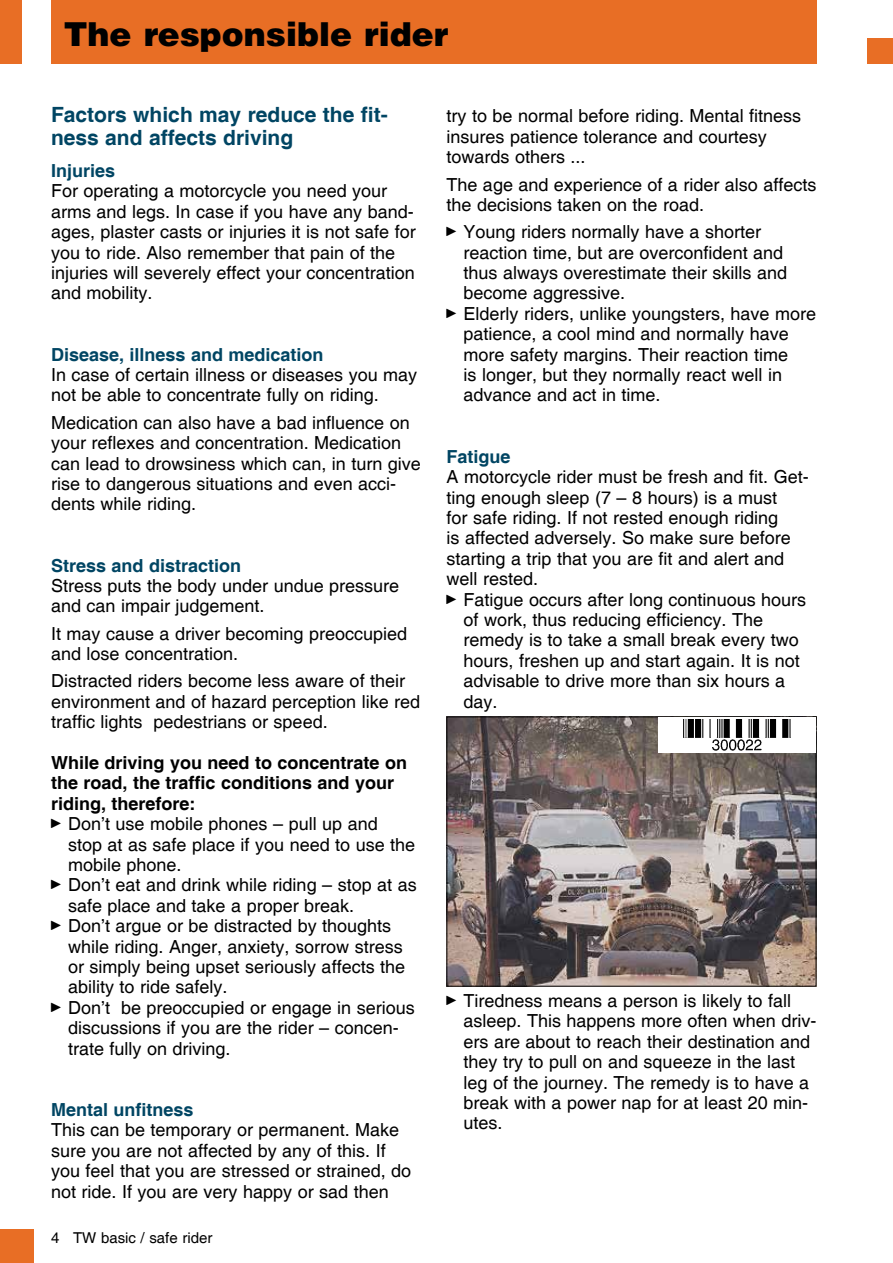
<style>
.page{position:relative;width:893px;height:1263px;background:#fff}
.page>*{position:absolute;margin:0;border:0;box-sizing:border-box;transform-origin:0 0}
.t1{font:900 33px "Helvetica";color:#000}
.t2{font:700 21px/22.5px "Helvetica";color:#004563}
.t3{font:18px/20.4px "Helvetica";color:#000}
.t4{font:700 18px/20.4px "Helvetica";color:#000}
.t5{font:700 18px "Helvetica";color:#004563}
.t6{font:15px "Helvetica";color:#000}
</style>
<div class="page">
<div style="left:0;top:1229px;width:34px;height:34px;background:#e86e25"></div>
<div style="left:867px;top:38px;width:26px;height:26px;background:#e86e25"></div>
<div style="left:51px;top:0;width:765px;height:64px;background:#e86e25"></div>
<div style="left:0;top:0;width:21px;height:64px;background:#e86e25"></div>
<img style="left:448px;top:718px;width:366px;height:266px">
<div style="left:446px;top:716px;width:370px;height:270px;border:1px solid #000"></div>
<div style="left:658px;top:717px;width:158px;height:35px;background:#fff"></div>
<img style="left:683px;top:719px;width:108px;height:32px">
<h1 class="t1" style="left:64px;top:13px;width:386px">The responsible rider</h1>
<p class="t2" style="left:51px;top:105px;width:338px">Factors which may reduce the fit&shy;ness and affects driving</p>
<p class="t5" style="left:51px;top:160px;width:66px">Injuries</p>
<p class="t3" style="left:51px;top:181px;width:366px">For operating a motorcycle you need your arms and legs. In case if you have any band&shy;ages, plaster casts or injuries it is not safe for you to ride. Also remember that pain of the injuries will severely effect your concentration and mobility.</p>
<p class="t5" style="left:51px;top:343px;width:274px">Disease, illness and medication</p>
<p class="t3" style="left:51px;top:365px;width:368px">In case of certain illness or diseases you may not be able to concentrate fully on riding.</p>
<p class="t3" style="left:51px;top:413px;width:371px">Medication can also have a bad influence on your reflexes and concentration. Medication can lead to drowsiness which can, in turn give rise to dangerous situations and even acci&shy;dents while riding.</p>
<p class="t5" style="left:51px;top:554px;width:192px">Stress and distraction</p>
<p class="t3" style="left:51px;top:576px;width:350px">Stress puts the body under undue pressure and can impair judgement.</p>
<p class="t3" style="left:51px;top:624px;width:358px">It may cause a driver becoming preoccupied and lose concentration.</p>
<p class="t3" style="left:51px;top:671px;width:371px">Distracted riders become less aware of their environment and of hazard perception like red traffic lights pedestrians or speed.</p>
<p class="t4" style="left:51px;top:753px;width:358px">While driving you need to concentrate on the road, the traffic conditions and your riding, therefore:</p>
<p class="t3" style="left:68px;top:814px;width:350px">Don’t use mobile phones – pull up and<br>stop at as safe place if you need to use the mobile phone.<br>Don’t eat and drink while riding – stop at as safe place and take a proper break.<br>Don’t argue or be distracted by thoughts while riding. Anger, anxiety, sorrow stress or simply being upset seriously affects the ability to ride safely.<br>Don’t be preoccupied or engage in serious discussions if you are the rider – concen&shy;trate fully on driving.</p>
<p class="t5" style="left:51px;top:1098px;width:144px">Mental unfitness</p>
<p class="t3" style="left:51px;top:1120px;width:362px">This can be temporary or permanent. Make sure you are not affected by any of this. If you feel that you are stressed or strained, do not ride. If you are very happy or sad then</p>
<p class="t6" style="left:51px;top:1229px;width:163px">4 TW basic / safe rider</p>
<p class="t3" style="left:446px;top:107px;width:356px">try to be normal before riding. Mental fitness insures patience tolerance and courtesy towards others ...</p>
<p class="t3" style="left:446px;top:175px;width:371px">The age and experience of a rider also affects the decisions taken on the road.</p>
<p class="t3" style="left:463px;top:222px;width:354px">Young riders normally have a shorter reaction time, but are overconfident and thus always overestimate their skills and become aggressive.<br>Elderly riders, unlike youngsters, have more patience, a cool mind and normally have more safety margins. Their reaction time<br>is longer, but they normally react well in advance and act in time.</p>
<p class="t5" style="left:446px;top:445px;width:66px">Fatigue</p>
<p class="t3" style="left:446px;top:467px;width:364px">A motorcycle rider must be fresh and fit. Get&shy;ting enough sleep (7 – 8 hours) is a must<br>for safe riding. If not rested enough riding<br>is affected adversely. So make sure before starting a trip that you are fit and alert and well rested.</p>
<p class="t3" style="left:463px;top:590px;width:344px">Fatigue occurs after long continuous hours of work, thus reducing efficiency. The remedy is to take a small break every two hours, freshen up and start again. It is not advisable to drive more than six hours a day.</p>
<p class="t3" style="left:463px;top:991px;width:354px">Tiredness means a person is likely to fall asleep. This happens more often when driv&shy;ers are about to reach their destination and they try to pull on and squeeze in the last leg of the journey. The remedy is to have a break with a power nap for at least 20 min&shy;utes.</p>
</div>
